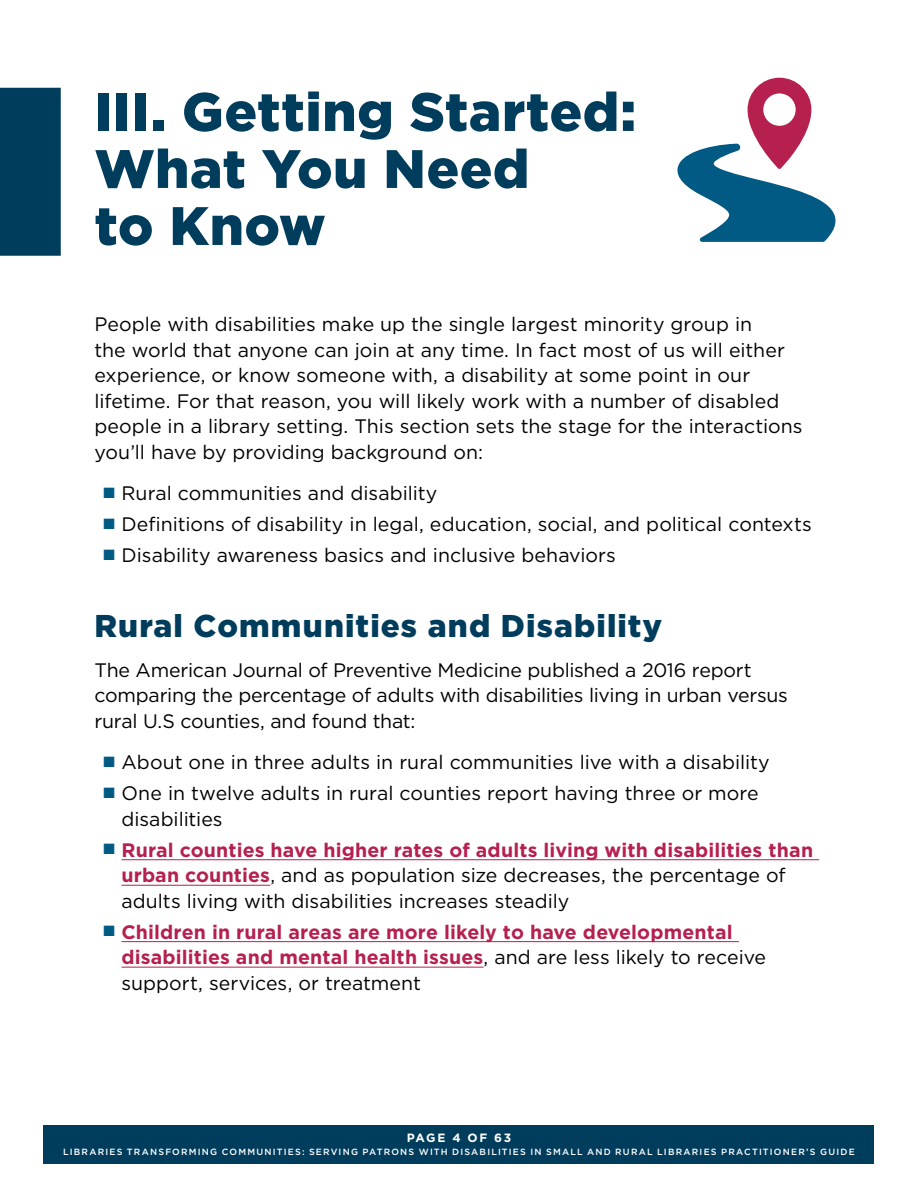
<style>
.page{position:relative;width:918px;height:1188px;background:#fff}
.page>*{position:absolute;margin:0;border:0;box-sizing:border-box;transform-origin:0 0}
.H1_LEFT{font:900 54px/57px "Gotham";letter-spacing:.01em;color:#003c5c}
.t1{font:900 31.5px "Gotham";letter-spacing:.035em;color:#003c5c}
.BODY{font:19.5px/25.5px "Gotham";color:#000}
.t2{font:700 19.5px/25.5px "Gotham";letter-spacing:.01em;color:#b5204f}
.t3{font:700 12px "Gotham";letter-spacing:.13em;color:#fff}
.t4{font:500 9px "Gotham";letter-spacing:.135em;color:#fff}
.s1{color:#005a84}
.s2{font-weight:700;color:#b5204f}
.s3{font-weight:400;color:#000}
</style>
<div class="page">
<div style="left:44px;top:1125px;width:830px;height:26px;background:#003c5c"></div>
<div style="left:44px;top:1141px;width:830px;height:23px;background:#003c5c"></div>
<div style="left:0;top:88px;width:61px;height:168px;background:#003c5c"></div>
<hr style="left:122px;top:859px;width:697px;height:1px;background:#b5204f">
<hr style="left:122px;top:885px;width:148px;height:1px;background:#b5204f">
<hr style="left:122px;top:941px;width:617px;height:1px;background:#b5204f">
<hr style="left:122px;top:967px;width:362px;height:1px;background:#b5204f">
<svg style="left:677px;top:78px;width:159px;height:164px"></svg>
<h1 class="H1_LEFT" style="left:94px;top:83px;width:543px">III. Getting Started:<br>What You Need<br>to Know</h1>
<p class="BODY" style="left:94px;top:311px;width:710px">People with disabilities make up the single largest minority group in<br>the world that anyone can join at any time. In fact most of us will either experience, or know someone with, a disability at some point in our lifetime. For that reason, you will likely work with a number of disabled people in a library setting. This section sets the stage for the interactions you’ll have by providing background on:</p>
<p class="BODY" style="left:104px;top:480px;width:335px"><span class="s1">■</span> Rural communities and disability</p>
<p class="BODY" style="left:104px;top:511px;width:710px"><span class="s1">■</span> Definitions of disability in legal, education, social, and political contexts</p>
<p class="BODY" style="left:104px;top:542px;width:514px"><span class="s1">■</span> Disability awareness basics and inclusive behaviors</p>
<h2 class="t1" style="left:94px;top:604px;width:569px">Rural Communities and Disability</h2>
<p class="BODY" style="left:94px;top:657px;width:695px">The American Journal of Preventive Medicine published a 2016 report comparing the percentage of adults with disabilities living in urban versus rural U.S counties, and found that:</p>
<p class="BODY" style="left:104px;top:749px;width:668px"><span class="s1">■</span> About one in three adults in rural communities live with a disability</p>
<p class="BODY" style="left:122px;top:780px;width:639px;text-indent:-18px"><span class="s1">■</span> One in twelve adults in rural counties report having three or more disabilities</p>
<p class="BODY" style="left:122px;top:837px;width:693px;text-indent:-18px"><span class="s1">■</span> <span class="s2">Rural counties have higher rates of adults living with disabilities than urban counties</span>, and as population size decreases, the percentage of adults living with disabilities increases steadily</p>
<p class="t2" style="left:122px;top:919px;width:646px;text-indent:-18px"><span class="s1">■</span> Children in rural areas are more likely to have developmental disabilities and mental health issues<span class="s3">, and are less likely to receive support, services, or treatment</span></p>
<p class="t3" style="left:407px;top:1130px;width:106px">PAGE 4 OF 63</p>
<p class="t4" style="left:63px;top:1146px;width:793px">LIBRARIES TRANSFORMING COMMUNITIES: SERVING PATRONS WITH DISABILITIES IN SMALL AND RURAL LIBRARIES PRACTITIONER’S GUIDE</p>
</div>
